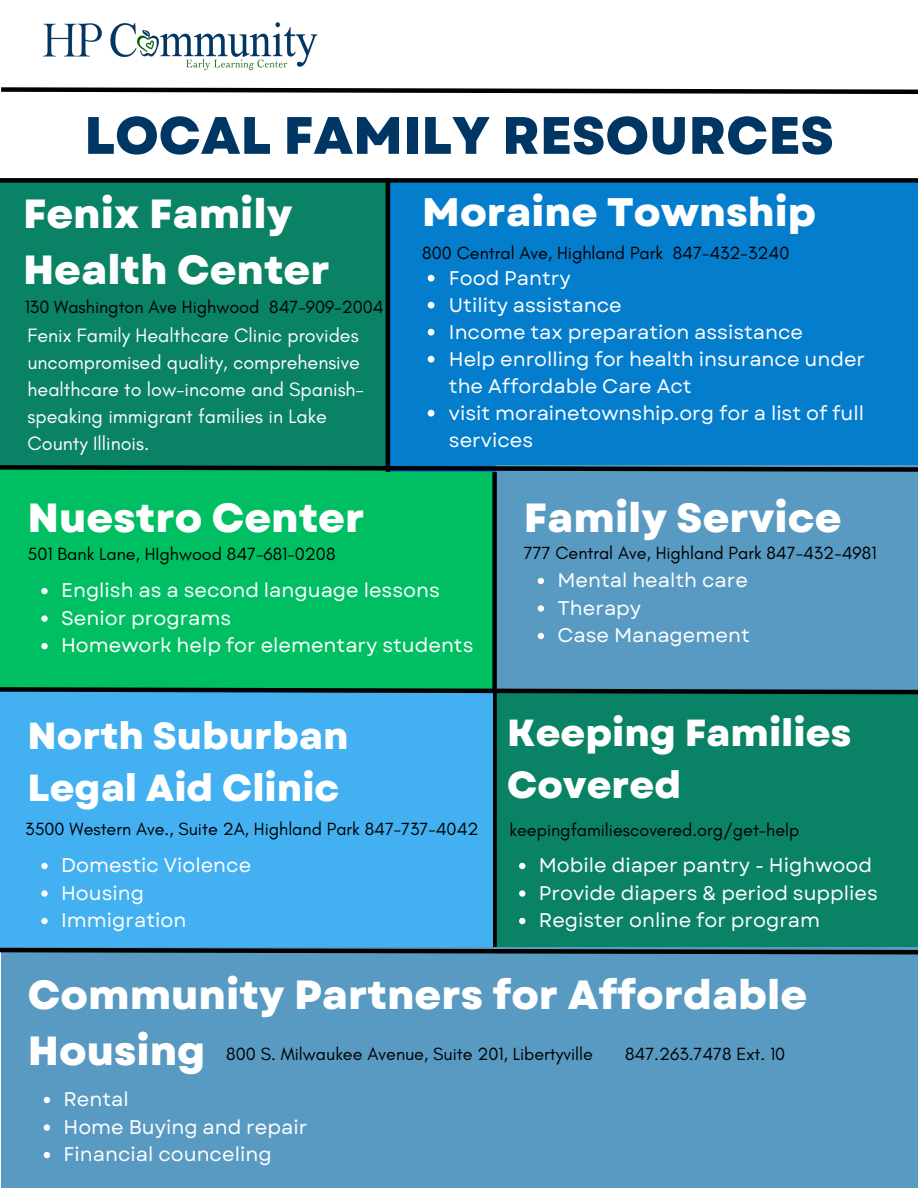
<style>
.page{position:relative;width:918px;height:1188px;background:#fff}
.page>*{position:absolute;margin:0;border:0;box-sizing:border-box;transform-origin:0 0}
.t1{font:800 52.5px "Garet";color:#003663}
.t2{font:800 40.65px/56.1px "Garet";color:#fff}
.t3{font:800 39.75px "Garet";color:#fff}
.t4{font:800 37.65px/51.8px "Garet";color:#fff}
.t5{font:19.8px/27px "Garet";color:#fff}
.t6{font:19.8px/27px "Glacial Indifference";color:#fff}
.t7{font:18px "Glacial Indifference";color:#000}
</style>
<div class="page">
<div style="left:0;top:469px;width:497px;height:223px;background:#00bf63"></div>
<div style="left:390px;top:180px;width:528px;height:292px;background:#057dcd"></div>
<img style="left:43px;top:22px;width:275px;height:48px">
<div style="left:497px;top:465px;width:421px;height:227px;background:#589ac2"></div>
<svg style="left:41px;top:588px;width:7px;height:6px"></svg>
<svg style="left:41px;top:615px;width:7px;height:7px"></svg>
<svg style="left:41px;top:643px;width:7px;height:6px"></svg>
<div style="left:0;top:178px;width:388px;height:289px;background:#0a8265"></div>
<svg style="left:0;top:463px;width:918px;height:9px"></svg>
<div style="left:492px;top:694px;width:426px;height:258px;background:#0a8265"></div>
<div style="left:492px;top:472px;width:5px;height:540px;background:#000"></div>
<div style="left:0;top:689px;width:492px;height:263px;background:#43b0f1"></div>
<svg style="left:0;top:685px;width:918px;height:12px"></svg>
<div style="left:1px;top:947px;width:917px;height:241px;background:#589ac2"></div>
<svg style="left:0;top:946px;width:918px;height:9px"></svg>
<div style="left:0;top:178px;width:918px;height:5px;background:#000"></div>
<hr style="left:386px;top:178px;width:4px;height:294px;background:#000">
<svg style="left:1px;top:87px;width:917px;height:8px"></svg>
<svg style="left:428px;top:275px;width:6px;height:7px"></svg>
<svg style="left:428px;top:302px;width:6px;height:7px"></svg>
<svg style="left:428px;top:329px;width:6px;height:7px"></svg>
<svg style="left:428px;top:356px;width:6px;height:7px"></svg>
<svg style="left:428px;top:410px;width:6px;height:7px"></svg>
<svg style="left:538px;top:578px;width:6px;height:6px"></svg>
<svg style="left:538px;top:605px;width:6px;height:7px"></svg>
<svg style="left:538px;top:633px;width:6px;height:6px"></svg>
<svg style="left:41px;top:863px;width:7px;height:6px"></svg>
<svg style="left:41px;top:890px;width:7px;height:7px"></svg>
<svg style="left:41px;top:918px;width:7px;height:6px"></svg>
<svg style="left:44px;top:1097px;width:6px;height:6px"></svg>
<svg style="left:44px;top:1124px;width:6px;height:7px"></svg>
<svg style="left:44px;top:1152px;width:6px;height:6px"></svg>
<svg style="left:519px;top:863px;width:6px;height:6px"></svg>
<svg style="left:519px;top:890px;width:6px;height:7px"></svg>
<svg style="left:519px;top:918px;width:6px;height:6px"></svg>
<p class="t1" style="left:84px;top:98px;width:751px">LOCAL FAMILY RESOURCES</p>
<p class="t2" style="left:23px;top:186px;width:308px">Fenix Family<br>Health Center</p>
<p class="t7" style="left:25px;top:296px;width:361px">130 Washington Ave Highwood 847-909-2004</p>
<p class="t6" style="left:28px;top:322px;width:338px">Fenix Family Healthcare Clinic provides uncompromised quality, comprehensive healthcare to low-income and Spanish&shy;speaking immigrant families in Lake County Illinois.</p>
<p class="t3" style="left:422px;top:183px;width:395px">Moraine Township</p>
<p class="t7" style="left:422px;top:242px;width:369px">800 Central Ave, Highland Park 847-432-3240</p>
<p class="t5" style="left:449px;top:265px;width:123px">Food Pantry</p>
<p class="t5" style="left:449px;top:292px;width:174px">Utility assistance</p>
<p class="t5" style="left:449px;top:319px;width:356px">Income tax preparation assistance</p>
<p class="t5" style="left:449px;top:346px;width:418px">Help enrolling for health insurance under the Affordable Care Act</p>
<p class="t5" style="left:449px;top:400px;width:417px">visit morainetownship.org for a list of full services</p>
<p class="t2" style="left:28px;top:490px;width:338px">Nuestro Center</p>
<p class="t7" style="left:28px;top:543px;width:309px">501 Bank Lane, HIghwood 847-681-0208</p>
<p class="t5" style="left:61px;top:577px;width:380px">English as a second language lessons</p>
<p class="t5" style="left:61px;top:605px;width:172px">Senior programs</p>
<p class="t5" style="left:61px;top:632px;width:414px">Homework help for elementary students</p>
<p class="t4" style="left:28px;top:710px;width:323px">North Suburban<br>Legal Aid Clinic</p>
<p class="t7" style="left:25px;top:817px;width:455px">3500 Western Ave., Suite 2A, Highland Park 847-737-4042</p>
<p class="t5" style="left:61px;top:852px;width:192px">Domestic Violence</p>
<p class="t5" style="left:61px;top:880px;width:85px">Housing</p>
<p class="t5" style="left:61px;top:907px;width:127px">Immigration</p>
<p class="t2" style="left:524px;top:490px;width:319px">Family Service</p>
<p class="t7" style="left:524px;top:541px;width:354px">777 Central Ave, Highland Park 847-432-4981</p>
<p class="t5" style="left:558px;top:567px;width:192px">Mental health care</p>
<p class="t5" style="left:558px;top:595px;width:85px">Therapy</p>
<p class="t5" style="left:558px;top:622px;width:194px">Case Management</p>
<p class="t4" style="left:507px;top:707px;width:346px">Keeping Families<br>Covered</p>
<p class="t7" style="left:510px;top:819px;width:291px">keepingfamiliescovered.org/get-help</p>
<p class="t5" style="left:539px;top:852px;width:335px">Mobile diaper pantry - Highwood</p>
<p class="t5" style="left:539px;top:880px;width:341px">Provide diapers &amp; period supplies</p>
<p class="t5" style="left:539px;top:907px;width:283px">Register online for program</p>
<p class="t2" style="left:28px;top:967px;width:781px">Community Partners for Affordable<br>Housing</p>
<p class="t5" style="left:64px;top:1086px;width:67px">Rental</p>
<p class="t5" style="left:64px;top:1114px;width:245px">Home Buying and repair</p>
<p class="t5" style="left:64px;top:1141px;width:210px">Financial counceling</p>
<p class="t7" style="left:226px;top:1043px;width:368px">800 S. Milwaukee Avenue, Suite 201, Libertyville</p>
<p class="t7" style="left:625px;top:1043px;width:162px">847.263.7478 Ext. 10</p>
</div>
